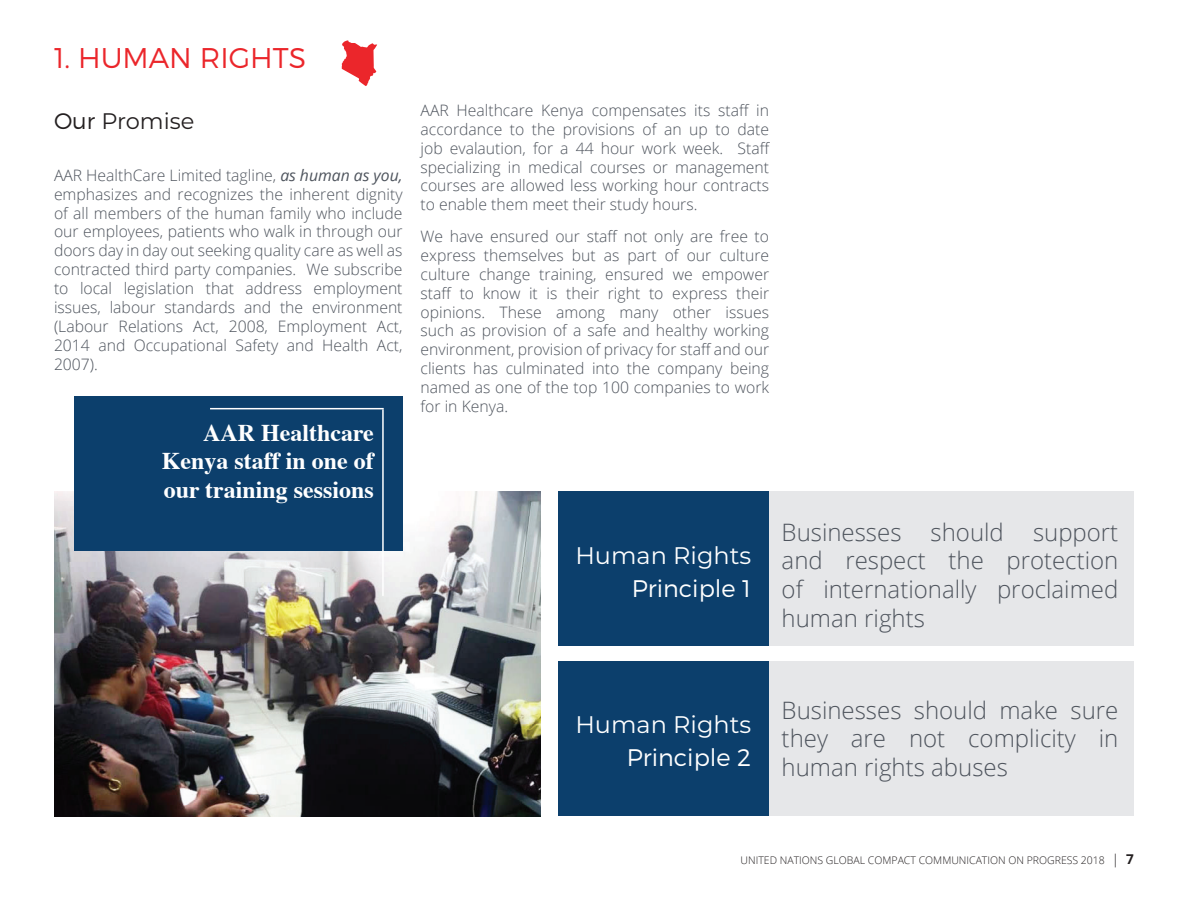
<style>
.page{position:relative;width:1188px;height:918px;background:#fff}
.page>*{position:absolute;margin:0;border:0;box-sizing:border-box;transform-origin:0 0}
.t1{font:300 28.5px "Montserrat";color:#eb262b}
.t2{font:300 24px/28.8px "Open Sans";color:#4e545d;text-align:justify}
.t3{font:700 24px/28.8px "Times";color:#fff;text-align:justify}
.t4{font:24px "Montserrat";color:#fff}
.t5{font:300 24px "Montserrat";color:#fff}
.t6{font:22.5px "Montserrat";color:#231f20}
.t7{font:300 15.75px/18.9px "Open Sans";color:#4e545d;text-align:justify}
.t8{font:300 10.5px "Open Sans";color:#231f20}
.s1{font-weight:300}
.s2{font-weight:400;font-style:italic}
.s3{font-size:13.5px}
.s4{font-weight:700;font-size:13.5px}
</style>
<div class="page">
<img style="left:54px;top:492px;width:486px;height:324px">
<div style="left:559px;top:492px;width:210px;height:154px;background:#0c3f6c"></div>
<div style="left:559px;top:661px;width:210px;height:154px;background:#0c3f6c"></div>
<div style="left:769px;top:492px;width:365px;height:154px;background:#e6e7e9"></div>
<div style="left:769px;top:661px;width:365px;height:154px;background:#e6e7e9"></div>
<div style="left:74px;top:396px;width:329px;height:154px;background:#0c3f6c"></div>
<hr style="left:382px;top:409px;width:2px;height:187px;background:#fff">
<hr style="left:210px;top:408px;width:174px;height:1px;background:#fff">
<svg style="left:342px;top:40px;width:35px;height:46px"></svg>
<h1 class="t1" style="left:54px;top:41px;width:254px">1. HUMAN RIGHTS</h1>
<h3 class="t6" style="left:54px;top:106px;width:142px"><span class="s1">Our</span> Promise</h3>
<p class="t7" style="left:54px;top:165px;width:350px">AAR HealthCare Limited tagline, <span class="s2">as human as you, </span>emphasizes and recognizes the inherent dignity of all members of the human family who include our employees, patients who walk in through our doors day in day out seeking quality care as well as contracted third party companies. We subscribe to local legislation that address employment issues, labour standards and the environment (Labour Relations Act, 2008, Employment Act, 2014 and Occupational Safety and Health Act, 2007).</p>
<h2 class="t3" style="left:162px;top:416px;width:213px;text-indent:41px">AAR Healthcare Kenya staff in one of our training sessions</h2>
<p class="t7" style="left:421px;top:100px;width:351px">AAR Healthcare Kenya compensates its staff in accordance to the provisions of an up to date job evalaution, for a 44 hour work week. Staff specializing in medical courses or management courses are allowed less working hour contracts to enable them meet their study hours.</p>
<p class="t7" style="left:421px;top:226px;width:350px">We have ensured our staff not only are free to express themselves but as part of our culture culture change training, ensured we empower staff to know it is their right to express their opinions. These among many other issues such as provision of a safe and healthy working environment, provision of privacy for staff and our clients has culminated into the company being named as one of the top 100 companies to work for in Kenya.</p>
<h2 class="t4" style="left:575px;top:539px;width:177px">Human Rights</h2>
<h2 class="t5" style="left:632px;top:574px;width:121px">Principle 1</h2>
<h2 class="t2" style="left:782px;top:517px;width:338px">Businesses should support and respect the protection of internationally proclaimed human rights</h2>
<h2 class="t4" style="left:575px;top:708px;width:177px">Human Rights</h2>
<h2 class="t5" style="left:627px;top:743px;width:126px">Principle 2</h2>
<h2 class="t2" style="left:782px;top:695px;width:338px">Businesses should make sure they are not complicity in human rights abuses</h2>
<p class="t8" style="left:741px;top:853px;width:395px">UNITED NATIONS GLOBAL COMPACT COMMUNICATION ON PROGRESS 2018 <span class="s3">|</span> <span class="s4">7</span></p>
</div>
